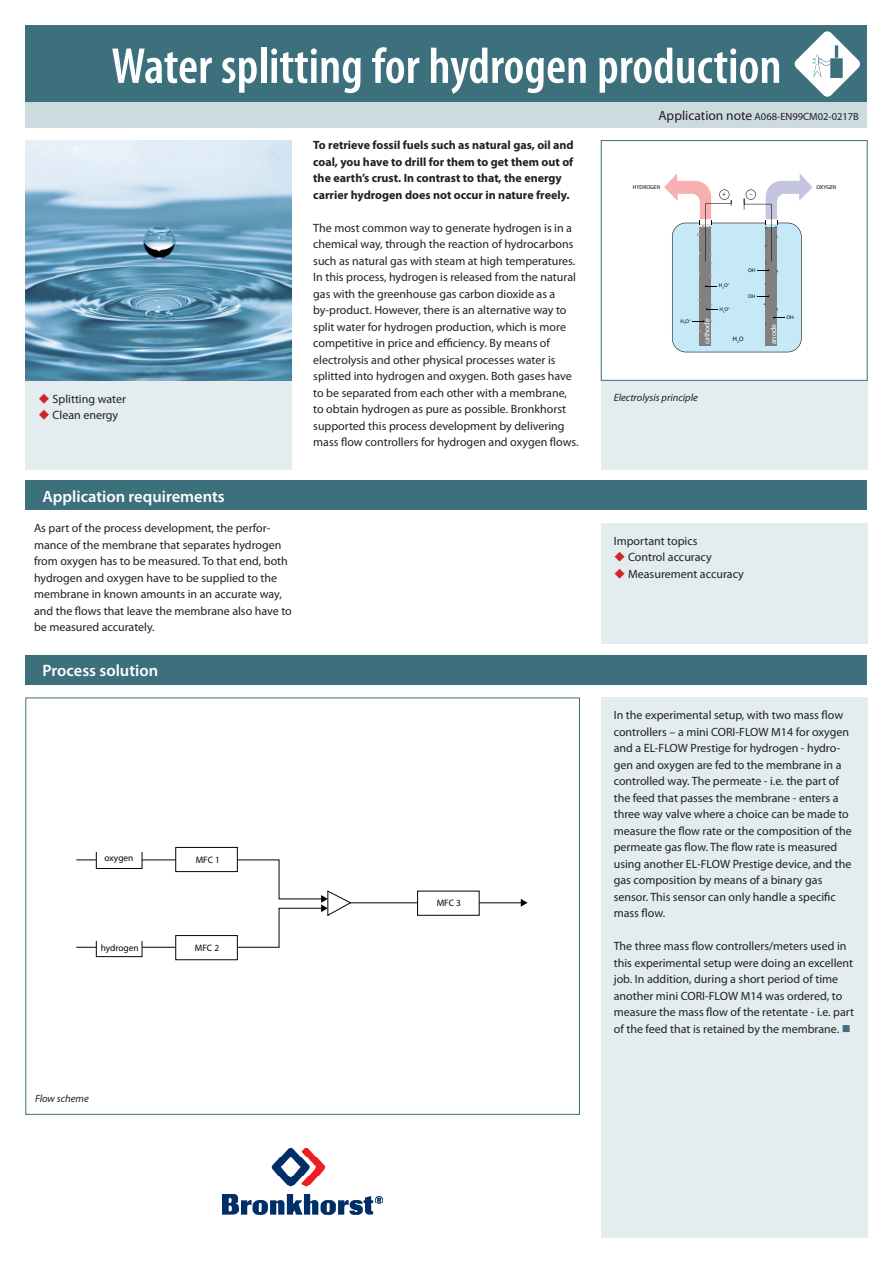
<style>
.page{position:relative;width:893px;height:1263px;background:#fff}
.page>*{position:absolute;margin:0;border:0;box-sizing:border-box;transform-origin:0 0}
.t1{font:600 condensed 51px "Myriad Pro";color:#fff}
.t2{font:600 16.5px "Myriad Pro";color:#fff}
.t3{font:12px/16.5px "Myriad Pro";color:#231f20}
.t4{font:700 12px/16.5px "Myriad Pro";color:#231f20}
.t5{font:10.5px "Myriad Pro";color:#231f20}
.t6{font:italic 10.5px "Myriad Pro";color:#231f20}
.t7{font:9.3px "Myriad Pro";color:#040503}
.t8{font:7.8px "Myriad Pro";color:#fff}
.t9{font:7.5px "Myriad Pro";color:#fff}
.t10{font:6.45px "Myriad Pro";color:#040503}
.t11{font:5.7px "Myriad Pro";letter-spacing:-.005em;color:#040503}
.t12{font:5.4px "Myriad Pro";color:#040503}
.s1{font-size:13.5px}
.s2{color:#d1232a}
.s3{color:#3c707c}
</style>
<div class="page">
<div style="left:26px;top:480px;width:841px;height:30px;background:#3c707c"></div>
<div style="left:26px;top:381px;width:266px;height:89px;background:#e3ecee"></div>
<div style="left:26px;top:655px;width:841px;height:30px;background:#3c707c"></div>
<div style="left:601px;top:697px;width:266px;height:540px;background:#e3ecee"></div>
<img style="left:222px;top:1149px;width:161px;height:67px">
<div style="left:26px;top:26px;width:841px;height:76px;background:#3c707c"></div>
<div style="left:26px;top:102px;width:841px;height:26px;background:#ccdbe0"></div>
<div style="left:601px;top:523px;width:266px;height:121px;background:#e3ecee"></div>
<div style="left:601px;top:381px;width:266px;height:89px;background:#e3ecee"></div>
<svg style="left:795px;top:31px;width:65px;height:66px"></svg>
<svg style="left:76px;top:859px;width:276px;height:89px"></svg>
<hr style="left:350px;top:902px;width:172px;height:1px;background:#040503">
<svg style="left:521px;top:899px;width:7px;height:8px"></svg>
<div style="left:175px;top:847px;width:63px;height:25px;background:#fff;border:1px solid #040503"></div>
<div style="left:96px;top:850px;width:46px;height:19px;background:#fff;border:1px solid #040503"></div>
<div style="left:96px;top:938px;width:46px;height:19px;background:#fff;border:1px solid #040503"></div>
<div style="left:175px;top:935px;width:63px;height:25px;background:#fff;border:1px solid #040503"></div>
<div style="left:417px;top:891px;width:63px;height:25px;background:#fff;border:1px solid #040503"></div>
<div style="left:87px;top:925px;width:64px;height:16px;background:#fff"></div>
<div style="left:87px;top:836px;width:64px;height:16px;background:#fff"></div>
<img style="left:26px;top:140px;width:266px;height:241px">
<div style="left:601px;top:140px;width:266px;height:241px;border:1px solid #3c707c"></div>
<svg style="left:664px;top:173px;width:149px;height:179px"></svg>
<h1 class="t1" style="left:111px;top:38px;width:672px">Water splitting for hydrogen production</h1>
<p class="t5" style="left:658px;top:110px;width:202px"><span class="s1">Application note</span> A068-EN99CM02-0217B</p>
<p class="t3" style="left:38px;top:390px;width:89px"><span class="s2">◆</span> Splitting water</p>
<p class="t3" style="left:38px;top:407px;width:82px"><span class="s2">◆</span> Clean energy</p>
<h2 class="t2" style="left:43px;top:486px;width:184px">Application requirements</h2>
<p class="t3" style="left:34px;top:520px;width:259px">As part of the process development, the perfor&shy;mance of the membrane that separates hydrogen from oxygen has to be measured. To that end, both hydrogen and oxygen have to be supplied to the membrane in known amounts in an accurate way, and the flows that leave the membrane also have to be measured accurately.</p>
<h2 class="t2" style="left:43px;top:660px;width:117px">Process solution</h2>
<p class="t4" style="left:313px;top:137px;width:262px">To retrieve fossil fuels such as natural gas, oil and coal, you have to drill for them to get them out of the earth’s crust. In contrast to that, the energy carrier hydrogen does not occur in nature freely.</p>
<p class="t3" style="left:313px;top:219px;width:267px">The most common way to generate hydrogen is in a chemical way, through the reaction of hydrocarbons such as natural gas with steam at high temperatures.<br>In this process, hydrogen is released from the natural gas with the greenhouse gas carbon dioxide as a by-product. However, there is an alternative way to split water for hydrogen production, which is more competitive in price and efficiency. By means of electrolysis and other physical processes water is splitted into hydrogen and oxygen. Both gases have to be separated from each other with a membrane, to obtain hydrogen as pure as possible. Bronkhorst supported this process development by delivering mass flow controllers for hydrogen and oxygen flows.</p>
<p class="t7" style="left:104px;top:852px;width:31px">oxygen</p>
<p class="t7" style="left:101px;top:942px;width:39px">hydrogen</p>
<p class="t6" style="left:35px;top:1092px;width:55px">Flow scheme</p>
<p class="t7" style="left:196px;top:854px;width:26px">MFC 1</p>
<p class="t7" style="left:195px;top:942px;width:26px">MFC 2</p>
<p class="t7" style="left:437px;top:897px;width:26px">MFC 3</p>
<p class="t11" style="left:633px;top:184px;width:29px">HYDROGEN</p>
<p class="t11" style="left:816px;top:183px;width:22px">OXYGEN</p>
<p class="t10" style="left:722px;top:190px;width:5px">+</p>
<p class="t10" style="left:750px;top:188px;width:5px">_</p>
<p class="t12" style="left:680px;top:317px;width:12px">H<sub>3</sub>O<sup>+</sup></p>
<p class="t12" style="left:719px;top:282px;width:12px">H<sub>3</sub>O<sup>+</sup></p>
<p class="t12" style="left:719px;top:306px;width:12px">H<sub>3</sub>O<sup>+</sup></p>
<p class="t12" style="left:748px;top:267px;width:10px">OH<sup>-</sup></p>
<p class="t12" style="left:748px;top:293px;width:10px">OH<sup>-</sup></p>
<p class="t9" style="left:702px;top:344px;width:27px;rotate:-90deg">cathode</p>
<p class="t8" style="left:769px;top:344px;width:22px;rotate:-90deg">anode</p>
<p class="t10" style="left:733px;top:335px;width:12px">H<sub>2</sub>O</p>
<p class="t12" style="left:786px;top:314px;width:10px">OH<sup>-</sup></p>
<p class="t6" style="left:614px;top:391px;width:86px">Electrolysis principle</p>
<p class="t3" style="left:614px;top:532px;width:85px">Important topics</p>
<p class="t3" style="left:614px;top:549px;width:100px"><span class="s2">◆</span> Control accuracy</p>
<p class="t3" style="left:614px;top:565px;width:132px"><span class="s2">◆</span> Measurement accuracy</p>
<p class="t3" style="left:614px;top:707px;width:239px">In the experimental setup, with two mass flow controllers – a mini CORI-FLOW M14 for oxygen and a EL-FLOW Prestige for hydrogen - hydro&shy;gen and oxygen are fed to the membrane in a controlled way. The permeate - i.e. the part of the feed that passes the membrane - enters a three way valve where a choice can be made to measure the flow rate or the composition of the permeate gas flow. The flow rate is measured using another EL-FLOW Prestige device, and the gas composition by means of a binary gas sensor. This sensor can only handle a specific mass flow.</p>
<p class="t3" style="left:614px;top:938px;width:242px">The three mass flow controllers/meters used in this experimental setup were doing an excellent job. In addition, during a short period of time another mini CORI-FLOW M14 was ordered, to measure the mass flow of the retentate - i.e. part of the feed that is retained by the membrane. <span class="s3">■</span></p>
</div>
